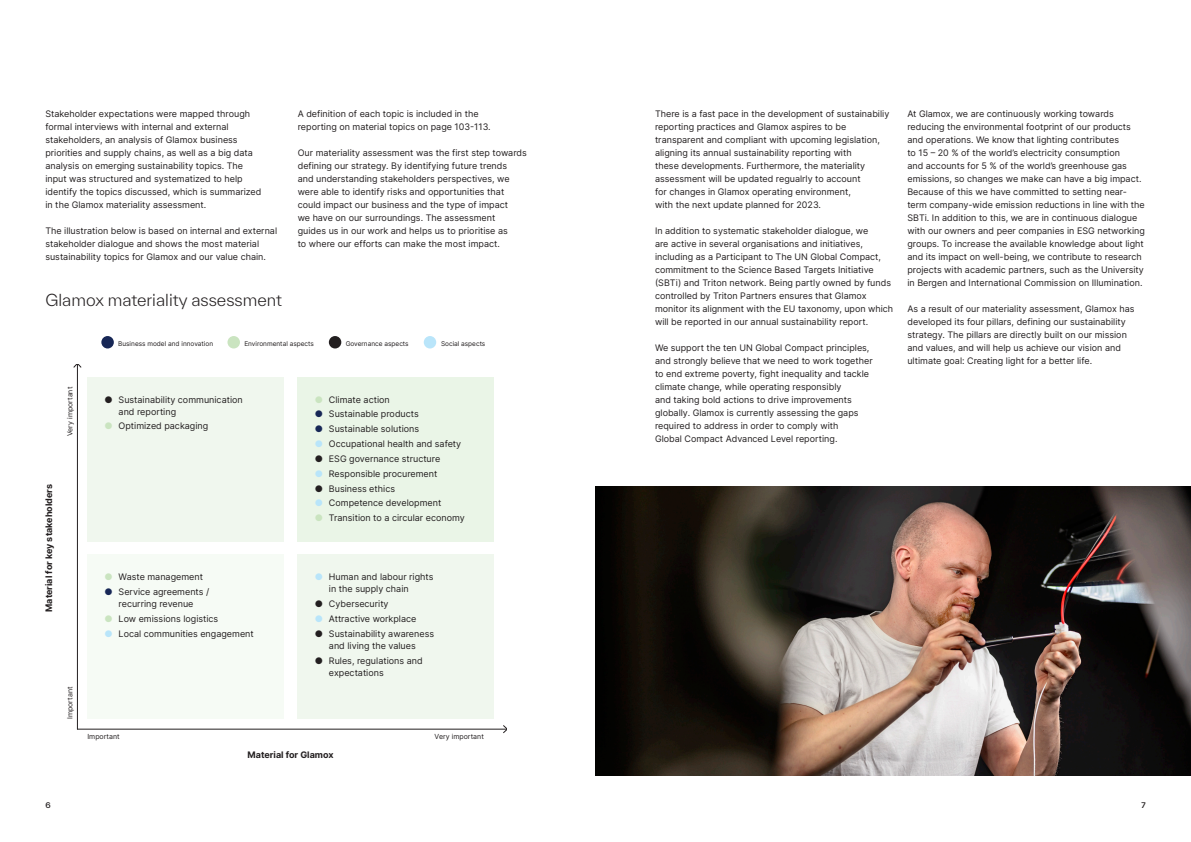
<style>
.page{position:relative;width:1191px;height:842px;background:#fff}
.page>*{position:absolute;margin:0;border:0;box-sizing:border-box;transform-origin:0 0}
.Headline_3_16pt{font:300 16px "TWK Everett";color:#231f20}
.Body_copy_9pt{font:9px/13px "Inter";color:#231f20}
.Body_copy_9pt-2{font:700 9px "Inter";color:#231f20}
.t1{font:500 7.5px "TWK Everett";color:#231f20}
.Body_copy_9pt-3{font:7px "Inter";color:#231f20}
.Body_copy_9pt-4{font:6.5px "Inter";color:#231f20}
.s1{color:#cae4c0}
.s2{color:#172756}
.s3{color:#b9e5fa}
</style>
<div class="page">
<div style="left:87px;top:377px;width:196px;height:164px;background:#f0f7ee"></div>
<div style="left:87px;top:555px;width:196px;height:164px;background:#f6fbf5"></div>
<div style="left:298px;top:377px;width:196px;height:164px;background:#eaf5e7"></div>
<div style="left:298px;top:555px;width:196px;height:164px;background:#f0f7ee"></div>
<div style="left:424px;top:336px;width:12px;height:12px;background:#b9e5fa;border-radius:50%"></div>
<div style="left:329px;top:336px;width:12px;height:12px;background:#231f20;border-radius:50%"></div>
<div style="left:227px;top:336px;width:13px;height:12px;background:#cae4c0;border-radius:50%"></div>
<div style="left:101px;top:336px;width:13px;height:12px;background:#172756;border-radius:50%"></div>
<hr style="left:77px;top:729px;width:430px;height:1px;background:#231f20">
<svg style="left:502px;top:725px;width:5px;height:9px"></svg>
<hr style="left:77px;top:363px;width:1px;height:366px;background:#231f20">
<svg style="left:73px;top:364px;width:9px;height:5px"></svg>
<div style="left:73px;top:354px;width:9px;height:10px;background:#fff"></div>
<img style="left:595px;top:486px;width:596px;height:289px">
<p class="Body_copy_9pt" style="left:45px;top:107px;width:218px">Stakeholder expectations were mapped through formal interviews with internal and external stakeholders, an analysis of Glamox business priorities and supply chains, as well as a big data analysis on emerging sustainability topics. The input was structured and systematized to help identify the topics discussed, which is summarized in the Glamox materiality assessment.</p>
<p class="Body_copy_9pt" style="left:45px;top:224px;width:233px">The illustration below is based on internal and external stakeholder dialogue and shows the most material sustainability topics for Glamox and our value chain.</p>
<p class="Headline_3_16pt" style="left:45px;top:289px;width:238px">Glamox materiality assessment</p>
<p class="Body_copy_9pt" style="left:298px;top:107px;width:194px">A definition of each topic is included in the reporting on material topics on page 103-113.</p>
<p class="Body_copy_9pt" style="left:298px;top:146px;width:231px">Our materiality assessment was the first step towards defining our strategy. By identifying future trends<br>and understanding stakeholders perspectives, we were able to identify risks and opportunities that could impact our business and the type of impact<br>we have on our surroundings. The assessment<br>guides us in our work and helps us to prioritise as<br>to where our efforts can make the most impact.</p>
<p class="Body_copy_9pt-4" style="left:118px;top:338px;width:96px">Business model and innovation</p>
<p class="Body_copy_9pt-4" style="left:244px;top:338px;width:71px">Environmental aspects</p>
<p class="Body_copy_9pt-4" style="left:346px;top:338px;width:64px">Governance aspects</p>
<p class="Body_copy_9pt-4" style="left:441px;top:338px;width:46px">Social aspects</p>
<p class="Body_copy_9pt-3" style="left:65px;top:436px;width:51px;rotate:-90deg">Very important</p>
<p class="Body_copy_9pt-2" style="left:42px;top:612px;width:129px;rotate:-90deg">Material for key stakeholders</p>
<p class="Body_copy_9pt-3" style="left:65px;top:719px;width:34px;rotate:-90deg">Important</p>
<p class="Body_copy_9pt" style="left:119px;top:393px;width:126px;line-height:12px;text-indent:-14px">● Sustainability communication and reporting</p>
<p class="Body_copy_9pt" style="left:104px;top:419px;width:105px"><span class="s1">●</span> Optimized packaging</p>
<p class="Body_copy_9pt" style="left:315px;top:393px;width:77px"><span class="s1">●</span> Climate action</p>
<p class="Body_copy_9pt" style="left:315px;top:407px;width:105px"><span class="s2">●</span> Sustainable products</p>
<p class="Body_copy_9pt" style="left:315px;top:422px;width:106px"><span class="s2">●</span> Sustainable solutions</p>
<p class="Body_copy_9pt" style="left:315px;top:437px;width:148px"><span class="s3">●</span> Occupational health and safety</p>
<p class="Body_copy_9pt" style="left:315px;top:452px;width:127px">● ESG governance structure</p>
<p class="Body_copy_9pt" style="left:315px;top:467px;width:124px"><span class="s3">●</span> Responsible procurement</p>
<p class="Body_copy_9pt" style="left:315px;top:482px;width:82px">● Business ethics</p>
<p class="Body_copy_9pt" style="left:315px;top:496px;width:128px"><span class="s3">●</span> Competence development</p>
<p class="Body_copy_9pt" style="left:315px;top:511px;width:151px"><span class="s1">●</span> Transition to a circular economy</p>
<p class="Body_copy_9pt" style="left:104px;top:570px;width:100px"><span class="s1">●</span> Waste management</p>
<p class="Body_copy_9pt" style="left:104px;top:586px;width:106px;line-height:12px;text-align:center"><span class="s2">●</span> Service agreements / recurring revenue</p>
<p class="Body_copy_9pt" style="left:104px;top:612px;width:115px"><span class="s1">●</span> Low emissions logistics</p>
<p class="Body_copy_9pt" style="left:104px;top:627px;width:151px"><span class="s3">●</span> Local communities engagement</p>
<p class="Body_copy_9pt" style="left:329px;top:571px;width:106px;line-height:12px;text-indent:-14px"><span class="s3">●</span> Human and labour rights in the supply chain</p>
<p class="Body_copy_9pt" style="left:315px;top:597px;width:75px">● Cybersecurity</p>
<p class="Body_copy_9pt" style="left:315px;top:612px;width:103px"><span class="s3">●</span> Attractive workplace</p>
<p class="Body_copy_9pt" style="left:315px;top:627px;width:121px;line-height:12px;text-align:center">● Sustainability awareness and living the values</p>
<p class="Body_copy_9pt" style="left:329px;top:654px;width:95px;line-height:12px;text-indent:-14px">● Rules, regulations and expectations</p>
<p class="Body_copy_9pt-3" style="left:87px;top:732px;width:34px">Important</p>
<p class="Body_copy_9pt-3" style="left:434px;top:732px;width:51px">Very important</p>
<p class="Body_copy_9pt-2" style="left:248px;top:748px;width:87px">Material for Glamox</p>
<p class="Body_copy_9pt" style="left:655px;top:107px;width:236px">There is a fast pace in the development of sustainabiliy reporting practices and Glamox aspires to be transparent and compliant with upcoming legislation, aligning its annual sustainability reporting with<br>these developments. Furthermore, the materiality assessment will be updated regualrly to account<br>for changes in Glamox operating environment,<br>with the next update planned for 2023.</p>
<p class="Body_copy_9pt" style="left:655px;top:224px;width:240px">In addition to systematic stakeholder dialogue, we<br>are active in several organisations and initiatives, including as a Participant to The UN Global Compact, commitment to the Science Based Targets Initiative (SBTi) and Triton network. Being partly owned by funds controlled by Triton Partners ensures that Glamox monitor its alignment with the EU taxonomy, upon which will be reported in our annual sustainability report.</p>
<p class="Body_copy_9pt" style="left:655px;top:341px;width:219px">We support the ten UN Global Compact principles, and strongly believe that we need to work together to end extreme poverty, fight inequality and tackle climate change, while operating responsibly<br>and taking bold actions to drive improvements globally. Glamox is currently assessing the gaps required to address in order to comply with<br>Global Compact Advanced Level reporting.</p>
<p class="Body_copy_9pt" style="left:907px;top:107px;width:239px">At Glamox, we are continuously working towards reducing the environmental footprint of our products and operations. We know that lighting contributes<br>to 15 – 20 % of the world’s electricity consumption<br>and accounts for 5 % of the world’s greenhouse gas emissions, so changes we make can have a big impact.<br>Because of this we have committed to setting near&shy;term company-wide emission reductions in line with the SBTi. In addition to this, we are in continuous dialogue with our owners and peer companies in ESG networking groups. To increase the available knowledge about light and its impact on well-being, we contribute to research projects with academic partners, such as the University in Bergen and International Commission on Illumination.</p>
<p class="Body_copy_9pt" style="left:907px;top:302px;width:229px">As a result of our materiality assessment, Glamox has developed its four pillars, defining our sustainability strategy. The pillars are directly built on our mission and values, and will help us achieve our vision and ultimate goal: Creating light for a better life.</p>
<p class="t1" style="left:45px;top:800px;width:7px">6</p>
<p class="t1" style="left:1141px;top:800px;width:6px">7</p>
</div>
